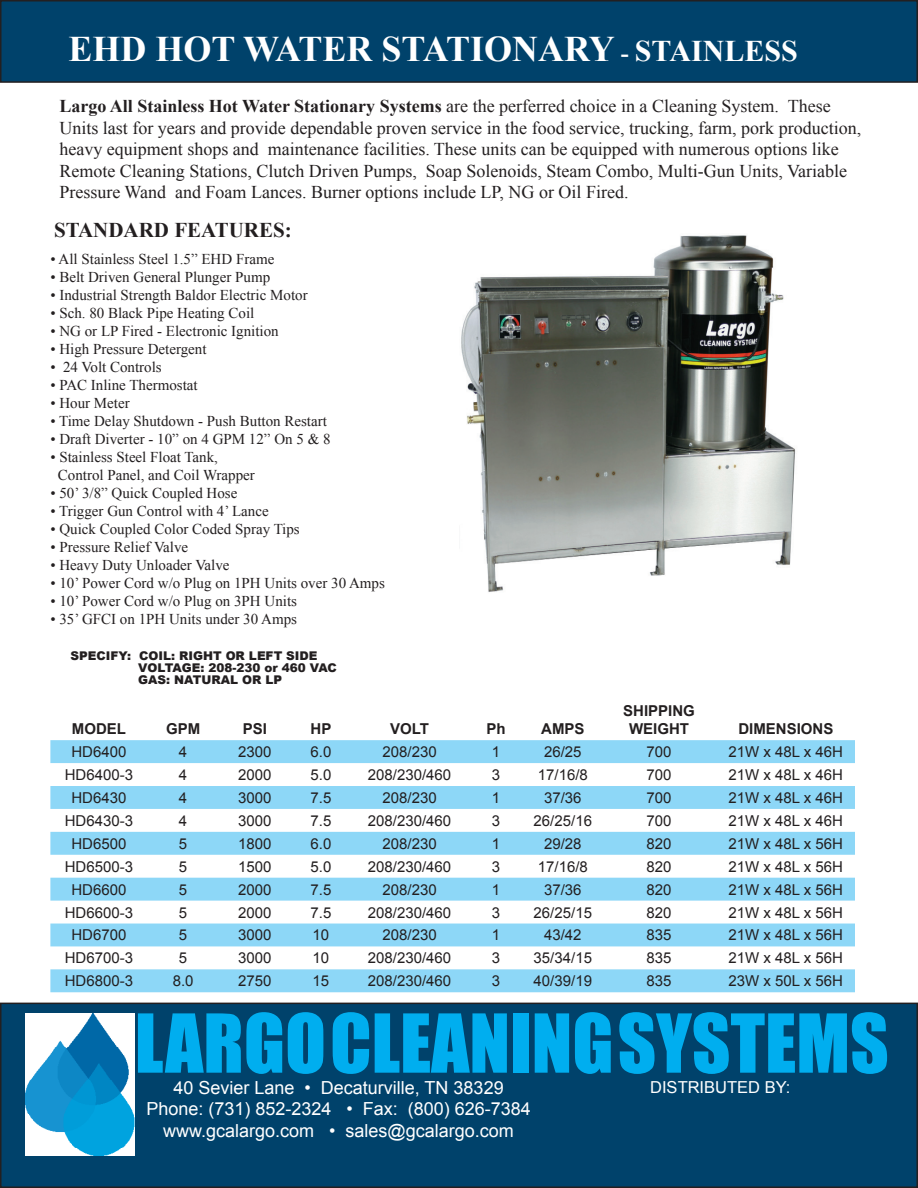
<style>
.page{position:relative;width:918px;height:1188px;background:#fff}
.page>*{position:absolute;margin:0;border:0;box-sizing:border-box;transform-origin:0 0}
.t1{font:75px "Impact";color:#00aeef}
.t2{font:700 36px "Times New Roman";color:#fff}
.t3{font:700 21px "Times New Roman";color:#231f20}
.t4{font:18px/21.6px "Times New Roman";color:#231f20}
.t5{font:18px "Arial";color:#fff}
.t6{font:16.5px "Arial";color:#fff}
.t7{font:15px "Times New Roman";color:#231f20}
.t8{font:15px "Arial";color:#231f20}
.t9{font:700 15px "Arial";color:#231f20}
.t10{font:900 12px "Arial";color:#231f20}
.s1{font-size:24px}
.s2{font-size:30px}
.s3{font-weight:700}
</style>
<div class="page">
<div style="left:1px;top:1003px;width:916px;height:184px;background:#00426b"></div>
<div style="left:0;top:1003px;width:918px;height:185px;border:2px solid #231f20"></div>
<img style="left:25px;top:1013px;width:110px;height:142px">
<div style="left:1px;top:1px;width:916px;height:81px;background:#00426b"></div>
<div style="left:0;top:0;width:918px;height:83px;border:2px solid #231f20"></div>
<svg style="left:50px;top:740px;width:805px;height:252px;fill:#8dd7f7"></svg>
<img style="left:461px;top:235px;width:335px;height:357px">
<p class="t2" style="left:68px;top:24px;width:731px">EHD HOT WATER STATIONARY <span class="s1">-</span> <span class="s2">STAINLESS</span></p>
<p class="t4" style="left:59px;top:95px;width:803px"><span class="s3">Largo All Stainless Hot Water Stationary Systems</span> are the perferred choice in a Cleaning System. These Units last for years and provide dependable proven service in the food service, trucking, farm, pork production, heavy equipment shops and maintenance facilities. These units can be equipped with numerous options like Remote Cleaning Stations, Clutch Driven Pumps, Soap Solenoids, Steam Combo, Multi-Gun Units, Variable Pressure Wand and Foam Lances. Burner options include LP, NG or Oil Fired.</p>
<p class="t3" style="left:54px;top:215px;width:239px">STANDARD FEATURES:</p>
<p class="t7" style="left:50px;top:249px;width:225px">• All Stainless Steel 1.5” EHD Frame</p>
<p class="t7" style="left:50px;top:267px;width:221px">• Belt Driven General Plunger Pump</p>
<p class="t7" style="left:50px;top:285px;width:259px">• Industrial Strength Baldor Electric Motor</p>
<p class="t7" style="left:50px;top:303px;width:206px">• Sch. 80 Black Pipe Heating Coil</p>
<p class="t7" style="left:50px;top:321px;width:230px">• NG or LP Fired - Electronic Ignition</p>
<p class="t7" style="left:50px;top:339px;width:158px">• High Pressure Detergent</p>
<p class="t7" style="left:50px;top:357px;width:113px">• 24 Volt Controls</p>
<p class="t7" style="left:50px;top:375px;width:149px">• PAC Inline Thermostat</p>
<p class="t7" style="left:50px;top:393px;width:81px">• Hour Meter</p>
<p class="t7" style="left:50px;top:411px;width:278px">• Time Delay Shutdown - Push Button Restart</p>
<p class="t7" style="left:50px;top:429px;width:282px">• Draft Diverter - 10” on 4 GPM 12” On 5 &amp; 8</p>
<p class="t7" style="left:50px;top:447px;width:169px">• Stainless Steel Float Tank,</p>
<p class="t7" style="left:58px;top:465px;width:199px">Control Panel, and Coil Wrapper</p>
<p class="t7" style="left:50px;top:483px;width:189px">• 50’ 3/8” Quick Coupled Hose</p>
<p class="t7" style="left:50px;top:501px;width:220px">• Trigger Gun Control with 4’ Lance</p>
<p class="t7" style="left:50px;top:519px;width:251px">• Quick Coupled Color Coded Spray Tips</p>
<p class="t7" style="left:50px;top:537px;width:139px">• Pressure Relief Valve</p>
<p class="t7" style="left:50px;top:555px;width:181px">• Heavy Duty Unloader Valve</p>
<p class="t7" style="left:50px;top:573px;width:336px">• 10’ Power Cord w/o Plug on 1PH Units over 30 Amps</p>
<p class="t7" style="left:50px;top:591px;width:248px">• 10’ Power Cord w/o Plug on 3PH Units</p>
<p class="t7" style="left:50px;top:609px;width:248px">• 35’ GFCI on 1PH Units under 30 Amps</p>
<p class="t10" style="left:70px;top:647px;width:249px">SPECIFY: COIL: RIGHT OR LEFT SIDE</p>
<p class="t10" style="left:138px;top:659px;width:200px">VOLTAGE: 208-230 or 460 VAC</p>
<p class="t10" style="left:138px;top:671px;width:145px">GAS: NATURAL OR LP</p>
<p class="t9" style="left:72px;top:719px;width:56px">MODEL</p>
<p class="t9" style="left:166px;top:719px;width:36px">GPM</p>
<p class="t9" style="left:243px;top:719px;width:26px">PSI</p>
<p class="t9" style="left:311px;top:719px;width:22px">HP</p>
<p class="t9" style="left:390px;top:719px;width:40px">VOLT</p>
<p class="t9" style="left:487px;top:719px;width:21px">Ph</p>
<p class="t9" style="left:541px;top:719px;width:45px">AMPS</p>
<p class="t9" style="left:623px;top:701px;width:73px">SHIPPING</p>
<p class="t9" style="left:629px;top:719px;width:61px">WEIGHT</p>
<p class="t9" style="left:738px;top:719px;width:97px">DIMENSIONS</p>
<p class="t8" style="left:71px;top:742px;width:57px">HD6400</p>
<p class="t8" style="left:179px;top:742px;width:10px">4</p>
<p class="t8" style="left:238px;top:742px;width:35px">2300</p>
<p class="t8" style="left:310px;top:742px;width:22px">6.0</p>
<p class="t8" style="left:382px;top:742px;width:56px">208/230</p>
<p class="t8" style="left:492px;top:742px;width:10px">1</p>
<p class="t8" style="left:544px;top:742px;width:39px">26/25</p>
<p class="t8" style="left:647px;top:742px;width:27px">700</p>
<p class="t8" style="left:729px;top:742px;width:116px">21W x 48L x 46H</p>
<p class="t8" style="left:65px;top:765px;width:70px">HD6400-3</p>
<p class="t8" style="left:179px;top:765px;width:10px">4</p>
<p class="t8" style="left:238px;top:765px;width:35px">2000</p>
<p class="t8" style="left:310px;top:765px;width:22px">5.0</p>
<p class="t8" style="left:368px;top:765px;width:85px">208/230/460</p>
<p class="t8" style="left:492px;top:765px;width:10px">3</p>
<p class="t8" style="left:538px;top:765px;width:52px">17/16/8</p>
<p class="t8" style="left:647px;top:765px;width:27px">700</p>
<p class="t8" style="left:729px;top:765px;width:116px">21W x 48L x 46H</p>
<p class="t8" style="left:71px;top:788px;width:57px">HD6430</p>
<p class="t8" style="left:179px;top:788px;width:10px">4</p>
<p class="t8" style="left:238px;top:788px;width:35px">3000</p>
<p class="t8" style="left:310px;top:788px;width:22px">7.5</p>
<p class="t8" style="left:382px;top:788px;width:56px">208/230</p>
<p class="t8" style="left:492px;top:788px;width:10px">1</p>
<p class="t8" style="left:544px;top:788px;width:39px">37/36</p>
<p class="t8" style="left:647px;top:788px;width:27px">700</p>
<p class="t8" style="left:729px;top:788px;width:116px">21W x 48L x 46H</p>
<p class="t8" style="left:65px;top:811px;width:70px">HD6430-3</p>
<p class="t8" style="left:179px;top:811px;width:10px">4</p>
<p class="t8" style="left:238px;top:811px;width:35px">3000</p>
<p class="t8" style="left:310px;top:811px;width:22px">7.5</p>
<p class="t8" style="left:368px;top:811px;width:85px">208/230/460</p>
<p class="t8" style="left:492px;top:811px;width:10px">3</p>
<p class="t8" style="left:534px;top:811px;width:60px">26/25/16</p>
<p class="t8" style="left:647px;top:811px;width:27px">700</p>
<p class="t8" style="left:729px;top:811px;width:116px">21W x 48L x 46H</p>
<p class="t8" style="left:71px;top:834px;width:57px">HD6500</p>
<p class="t8" style="left:179px;top:834px;width:10px">5</p>
<p class="t8" style="left:238px;top:834px;width:35px">1800</p>
<p class="t8" style="left:310px;top:834px;width:22px">6.0</p>
<p class="t8" style="left:382px;top:834px;width:56px">208/230</p>
<p class="t8" style="left:492px;top:834px;width:10px">1</p>
<p class="t8" style="left:544px;top:834px;width:39px">29/28</p>
<p class="t8" style="left:647px;top:834px;width:27px">820</p>
<p class="t8" style="left:729px;top:834px;width:116px">21W x 48L x 56H</p>
<p class="t8" style="left:65px;top:857px;width:70px">HD6500-3</p>
<p class="t8" style="left:179px;top:857px;width:10px">5</p>
<p class="t8" style="left:238px;top:857px;width:35px">1500</p>
<p class="t8" style="left:310px;top:857px;width:22px">5.0</p>
<p class="t8" style="left:368px;top:857px;width:85px">208/230/460</p>
<p class="t8" style="left:492px;top:857px;width:10px">3</p>
<p class="t8" style="left:538px;top:857px;width:52px">17/16/8</p>
<p class="t8" style="left:647px;top:857px;width:27px">820</p>
<p class="t8" style="left:729px;top:857px;width:116px">21W x 48L x 56H</p>
<p class="t8" style="left:71px;top:880px;width:57px">HD6600</p>
<p class="t8" style="left:179px;top:880px;width:10px">5</p>
<p class="t8" style="left:238px;top:880px;width:35px">2000</p>
<p class="t8" style="left:310px;top:880px;width:22px">7.5</p>
<p class="t8" style="left:382px;top:880px;width:56px">208/230</p>
<p class="t8" style="left:492px;top:880px;width:10px">1</p>
<p class="t8" style="left:544px;top:880px;width:39px">37/36</p>
<p class="t8" style="left:647px;top:880px;width:27px">820</p>
<p class="t8" style="left:729px;top:880px;width:116px">21W x 48L x 56H</p>
<p class="t8" style="left:65px;top:902px;width:70px">HD6600-3</p>
<p class="t8" style="left:179px;top:902px;width:10px">5</p>
<p class="t8" style="left:238px;top:902px;width:35px">2000</p>
<p class="t8" style="left:310px;top:902px;width:22px">7.5</p>
<p class="t8" style="left:368px;top:902px;width:85px">208/230/460</p>
<p class="t8" style="left:492px;top:902px;width:10px">3</p>
<p class="t8" style="left:534px;top:902px;width:60px">26/25/15</p>
<p class="t8" style="left:647px;top:902px;width:27px">820</p>
<p class="t8" style="left:729px;top:902px;width:116px">21W x 48L x 56H</p>
<p class="t8" style="left:71px;top:925px;width:57px">HD6700</p>
<p class="t8" style="left:179px;top:925px;width:10px">5</p>
<p class="t8" style="left:238px;top:925px;width:35px">3000</p>
<p class="t8" style="left:313px;top:925px;width:18px">10</p>
<p class="t8" style="left:382px;top:925px;width:56px">208/230</p>
<p class="t8" style="left:492px;top:925px;width:10px">1</p>
<p class="t8" style="left:544px;top:925px;width:39px">43/42</p>
<p class="t8" style="left:647px;top:925px;width:27px">835</p>
<p class="t8" style="left:729px;top:925px;width:116px">21W x 48L x 56H</p>
<p class="t8" style="left:65px;top:948px;width:70px">HD6700-3</p>
<p class="t8" style="left:179px;top:948px;width:10px">5</p>
<p class="t8" style="left:238px;top:948px;width:35px">3000</p>
<p class="t8" style="left:313px;top:948px;width:18px">10</p>
<p class="t8" style="left:368px;top:948px;width:85px">208/230/460</p>
<p class="t8" style="left:492px;top:948px;width:10px">3</p>
<p class="t8" style="left:534px;top:948px;width:60px">35/34/15</p>
<p class="t8" style="left:647px;top:948px;width:27px">835</p>
<p class="t8" style="left:729px;top:948px;width:116px">21W x 48L x 56H</p>
<p class="t8" style="left:65px;top:971px;width:70px">HD6800-3</p>
<p class="t8" style="left:173px;top:971px;width:22px">8.0</p>
<p class="t8" style="left:238px;top:971px;width:35px">2750</p>
<p class="t8" style="left:313px;top:971px;width:18px">15</p>
<p class="t8" style="left:368px;top:971px;width:85px">208/230/460</p>
<p class="t8" style="left:492px;top:971px;width:10px">3</p>
<p class="t8" style="left:534px;top:971px;width:60px">40/39/19</p>
<p class="t8" style="left:647px;top:971px;width:27px">835</p>
<p class="t8" style="left:729px;top:971px;width:116px">23W x 50L x 56H</p>
<p class="t1" style="left:135px;top:985px;width:756px">LARGOCLEANINGSYSTEMS</p>
<p class="t5" style="left:174px;top:1076px;width:332px">40 Sevier Lane • Decaturville, TN 38329</p>
<p class="t5" style="left:146px;top:1097px;width:386px">Phone: (731) 852-2324 • Fax: (800) 626-7384</p>
<p class="t5" style="left:163px;top:1119px;width:352px">www.gcalargo.com • sales@gcalargo.com</p>
<p class="t6" style="left:650px;top:1076px;width:142px">DISTRIBUTED BY:</p>
</div>
